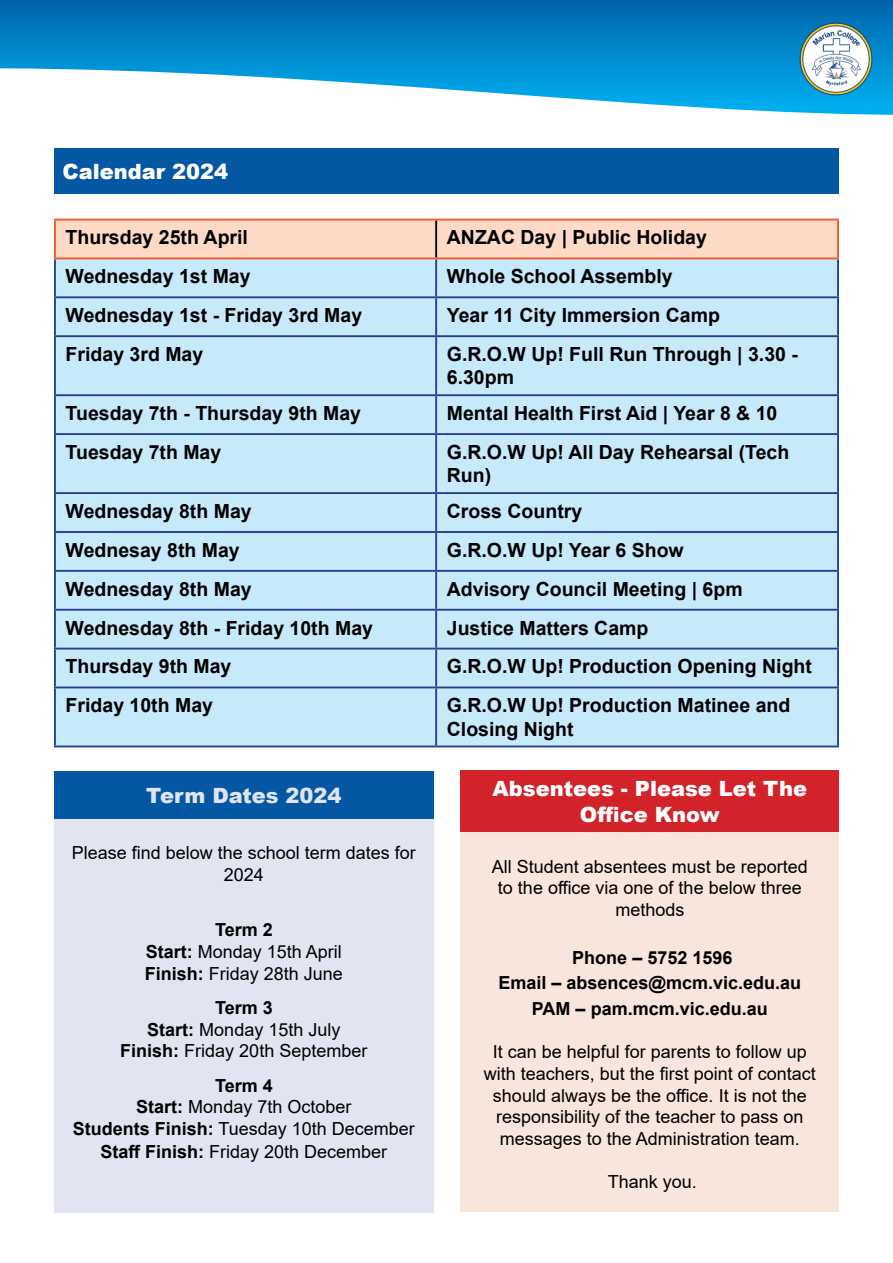
<style>
.page{position:relative;width:893px;height:1263px;background:#fff}
.page>*{position:absolute;margin:0;border:0;box-sizing:border-box;transform-origin:0 0}
.t1{font:900 21px/26.4px "Arial";color:#fff;text-align:center}
.t2{font:900 21px "Arial";color:#e1e3f1}
.t3{font:700 19.5px/23.4px "Arial";color:#000}
.t4{font:18px/21.6px "Arial";color:#000;text-align:center}
.t5{font:700 18px/25.8px "Arial";color:#000;text-align:center}
.s1{font-weight:700}
</style>
<div class="page">
<svg style="left:0;top:0;width:893px;height:115px"></svg>
<img style="left:798px;top:20px;width:76px;height:77px">
<div style="left:54px;top:148px;width:785px;height:46px;background:#0357a3"></div>
<div style="left:56px;top:220px;width:781px;height:37px;background:#fddac6"></div>
<div style="left:56px;top:259px;width:781px;height:486px;background:#c7eafb"></div>
<hr style="left:435px;top:220px;width:2px;height:37px;background:#000">
<hr style="left:435px;top:259px;width:2px;height:37px;background:#25408f">
<hr style="left:54px;top:298px;width:2px;height:37px;background:#25408f">
<hr style="left:435px;top:298px;width:2px;height:37px;background:#25408f">
<hr style="left:837px;top:298px;width:2px;height:37px;background:#25408f">
<hr style="left:54px;top:335px;width:382px;height:2px;background:#25408f">
<hr style="left:54px;top:337px;width:2px;height:57px;background:#25408f">
<hr style="left:436px;top:335px;width:403px;height:2px;background:#25408f">
<hr style="left:435px;top:337px;width:2px;height:57px;background:#25408f">
<hr style="left:837px;top:337px;width:2px;height:57px;background:#25408f">
<hr style="left:54px;top:394px;width:382px;height:2px;background:#25408f">
<hr style="left:54px;top:396px;width:2px;height:37px;background:#25408f">
<hr style="left:436px;top:394px;width:403px;height:2px;background:#25408f">
<hr style="left:435px;top:396px;width:2px;height:37px;background:#25408f">
<hr style="left:837px;top:396px;width:2px;height:37px;background:#25408f">
<hr style="left:54px;top:433px;width:382px;height:2px;background:#25408f">
<hr style="left:54px;top:435px;width:2px;height:57px;background:#25408f">
<hr style="left:436px;top:433px;width:403px;height:2px;background:#25408f">
<hr style="left:435px;top:435px;width:2px;height:57px;background:#25408f">
<hr style="left:837px;top:435px;width:2px;height:57px;background:#25408f">
<hr style="left:54px;top:492px;width:382px;height:2px;background:#25408f">
<hr style="left:54px;top:494px;width:2px;height:37px;background:#25408f">
<hr style="left:436px;top:492px;width:403px;height:2px;background:#25408f">
<hr style="left:435px;top:494px;width:2px;height:37px;background:#25408f">
<hr style="left:837px;top:494px;width:2px;height:37px;background:#25408f">
<hr style="left:54px;top:531px;width:382px;height:2px;background:#25408f">
<hr style="left:54px;top:533px;width:2px;height:37px;background:#25408f">
<hr style="left:436px;top:531px;width:403px;height:2px;background:#25408f">
<hr style="left:435px;top:533px;width:2px;height:37px;background:#25408f">
<hr style="left:837px;top:533px;width:2px;height:37px;background:#25408f">
<hr style="left:54px;top:570px;width:382px;height:2px;background:#25408f">
<hr style="left:54px;top:572px;width:2px;height:37px;background:#25408f">
<hr style="left:436px;top:570px;width:403px;height:2px;background:#25408f">
<hr style="left:435px;top:572px;width:2px;height:37px;background:#25408f">
<hr style="left:837px;top:572px;width:2px;height:37px;background:#25408f">
<hr style="left:54px;top:609px;width:382px;height:2px;background:#25408f">
<hr style="left:54px;top:611px;width:2px;height:37px;background:#25408f">
<hr style="left:436px;top:609px;width:403px;height:2px;background:#25408f">
<hr style="left:435px;top:611px;width:2px;height:37px;background:#25408f">
<hr style="left:837px;top:611px;width:2px;height:37px;background:#25408f">
<hr style="left:54px;top:648px;width:382px;height:1px;background:#25408f">
<hr style="left:54px;top:649px;width:2px;height:37px;background:#25408f">
<hr style="left:436px;top:648px;width:403px;height:1px;background:#25408f">
<hr style="left:435px;top:649px;width:2px;height:37px;background:#25408f">
<hr style="left:837px;top:649px;width:2px;height:37px;background:#25408f">
<hr style="left:54px;top:686px;width:382px;height:2px;background:#25408f">
<hr style="left:54px;top:688px;width:2px;height:57px;background:#25408f">
<hr style="left:436px;top:686px;width:403px;height:2px;background:#25408f">
<hr style="left:435px;top:688px;width:2px;height:57px;background:#25408f">
<hr style="left:837px;top:688px;width:2px;height:57px;background:#25408f">
<hr style="left:54px;top:745px;width:382px;height:2px;background:#25408f">
<hr style="left:436px;top:745px;width:403px;height:2px;background:#25408f">
<hr style="left:54px;top:259px;width:2px;height:37px;background:#25408f">
<hr style="left:837px;top:259px;width:2px;height:37px;background:#25408f">
<hr style="left:54px;top:296px;width:382px;height:2px;background:#25408f">
<hr style="left:436px;top:296px;width:403px;height:2px;background:#25408f">
<hr style="left:54px;top:219px;width:382px;height:1px;background:#f15a29">
<hr style="left:54px;top:220px;width:2px;height:37px;background:#f15a29">
<hr style="left:436px;top:219px;width:403px;height:1px;background:#f15a29">
<hr style="left:837px;top:220px;width:2px;height:37px;background:#f15a29">
<hr style="left:54px;top:257px;width:382px;height:2px;background:#f15a29">
<hr style="left:436px;top:257px;width:403px;height:2px;background:#f15a29">
<div style="left:461px;top:825px;width:378px;height:387px;background:#f8e5dc"></div>
<div style="left:461px;top:771px;width:378px;height:61px;background:#d2232a"></div>
<div style="left:54px;top:803px;width:380px;height:409px;background:#e2e4f2"></div>
<div style="left:54px;top:771px;width:380px;height:48px;background:#0357a3"></div>
<p class="t1" style="left:63px;top:157px;width:167px">Calendar 2024</p>
<p class="t3" style="left:66px;top:226px;width:184px">Thursday 25th April</p>
<p class="t3" style="left:447px;top:226px;width:262px">ANZAC Day | Public Holiday</p>
<p class="t3" style="left:66px;top:265px;width:186px">Wednesday 1st May</p>
<p class="t3" style="left:447px;top:265px;width:227px">Whole School Assembly</p>
<p class="t3" style="left:66px;top:304px;width:298px">Wednesday 1st - Friday 3rd May</p>
<p class="t3" style="left:447px;top:304px;width:275px">Year 11 City Immersion Camp</p>
<p class="t3" style="left:66px;top:343px;width:139px">Friday 3rd May</p>
<p class="t3" style="left:447px;top:343px;width:353px">G.R.O.W Up! Full Run Through | 3.30 -<br>6.30pm</p>
<p class="t3" style="left:66px;top:402px;width:297px">Tuesday 7th - Thursday 9th May</p>
<p class="t3" style="left:447px;top:402px;width:332px">Mental Health First Aid | Year 8 &amp; 10</p>
<p class="t3" style="left:66px;top:441px;width:157px">Tuesday 7th May</p>
<p class="t3" style="left:447px;top:441px;width:344px">G.R.O.W Up! All Day Rehearsal (Tech<br>Run)</p>
<p class="t3" style="left:66px;top:500px;width:188px">Wednesday 8th May</p>
<p class="t3" style="left:447px;top:500px;width:137px">Cross Country</p>
<p class="t3" style="left:66px;top:538px;width:176px">Wednesay 8th May</p>
<p class="t3" style="left:447px;top:538px;width:238px">G.R.O.W Up! Year 6 Show</p>
<p class="t3" style="left:66px;top:577px;width:188px">Wednesday 8th May</p>
<p class="t3" style="left:447px;top:577px;width:297px">Advisory Council Meeting | 6pm</p>
<p class="t3" style="left:66px;top:616px;width:309px">Wednesday 8th - Friday 10th May</p>
<p class="t3" style="left:447px;top:616px;width:203px">Justice Matters Camp</p>
<p class="t3" style="left:66px;top:655px;width:167px">Thursday 9th May</p>
<p class="t3" style="left:447px;top:655px;width:367px">G.R.O.W Up! Production Opening Night</p>
<p class="t3" style="left:66px;top:694px;width:149px">Friday 10th May</p>
<p class="t3" style="left:447px;top:694px;width:345px">G.R.O.W Up! Production Matinee and<br>Closing Night</p>
<p class="t2" style="left:146px;top:780px;width:197px">Term Dates 2024</p>
<p class="t4" style="left:72px;top:842px;width:346px">Please find below the school term dates for<br>2024</p>
<p class="t4" style="left:145px;top:919px;width:200px"><span class="s1">Term 2<br>Start:</span> Monday 15th April<br><span class="s1">Finish:</span> Friday 28th June</p>
<p class="t4" style="left:120px;top:997px;width:249px"><span class="s1">Term 3<br>Start:</span> Monday 15th July<br><span class="s1">Finish:</span> Friday 20th September</p>
<p class="t4" style="left:73px;top:1074px;width:344px"><span class="s1">Term 4<br>Start:</span> Monday 7th October<br><span class="s1">Students Finish:</span> Tuesday 10th December</p>
<p class="t4" style="left:101px;top:1141px;width:288px"><span class="s1">Staff Finish:</span> Friday 20th December</p>
<p class="t1" style="left:493px;top:774px;width:316px">Absentees - Please Let The<br>Office Know</p>
<p class="t4" style="left:492px;top:856px;width:318px">All Student absentees must be reported to the office via one of the below three methods</p>
<p class="t5" style="left:498px;top:944px;width:304px">Phone – 5752 1596<br>Email – absences@mcm.vic.edu.au<br>PAM – pam.mcm.vic.edu.au</p>
<p class="t4" style="left:484px;top:1041px;width:334px">It can be helpful for parents to follow up with teachers, but the first point of contact should always be the office. It is not the responsibility of the teacher to pass on messages to the Administration team.</p>
<p class="t4" style="left:608px;top:1171px;width:91px">Thank you.</p>
</div>
